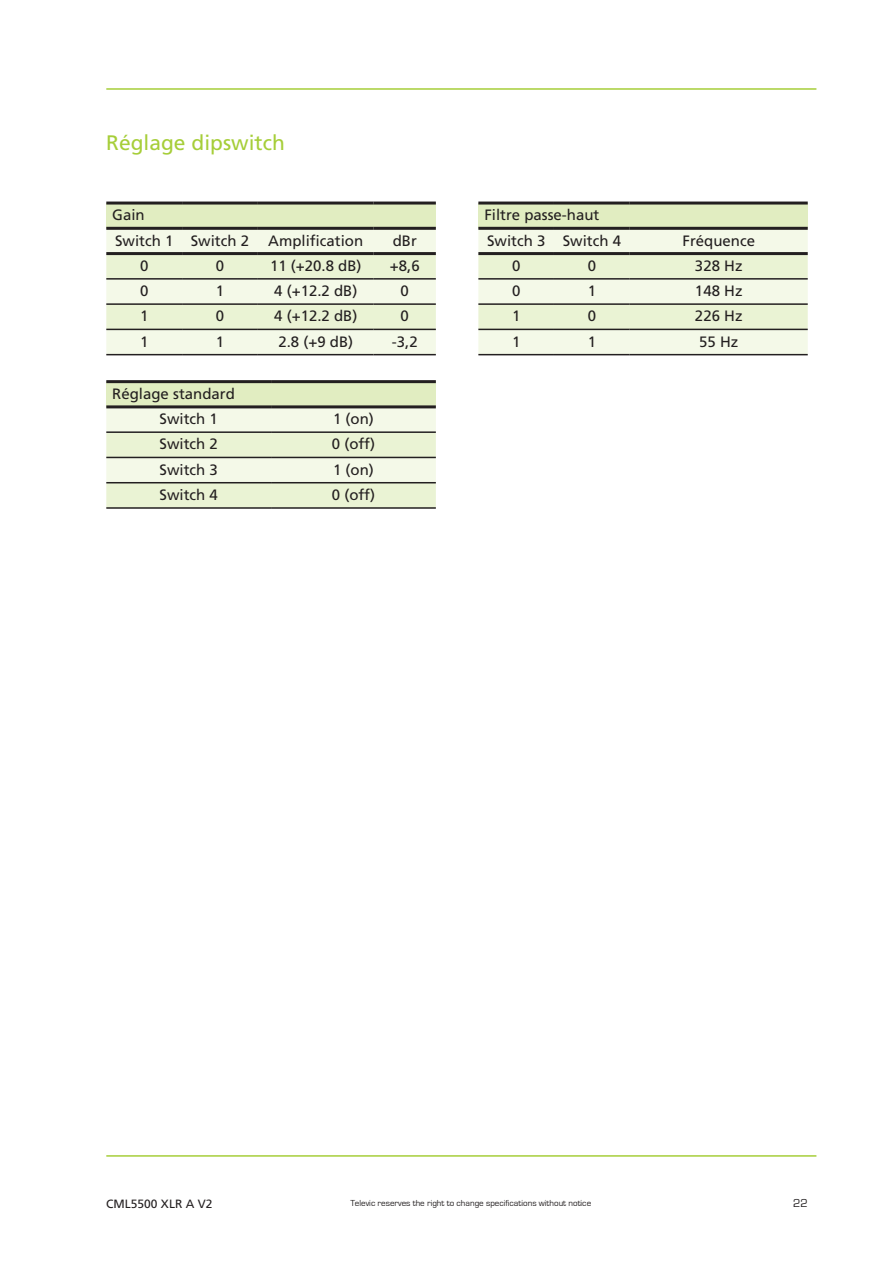
<style>
.page{position:relative;width:893px;height:1263px;background:#fff}
.page>*{position:absolute;margin:0;border:0;box-sizing:border-box;transform-origin:0 0}
.t1{font:21px "Frutiger LT";color:#a6ce39}
.t2{font:15px/25.2px "Frutiger LT";color:#231f20}
.t3{font:12px "Frutiger LT";color:#231f20}
.t4{font:12px "Eurostile";color:#231f20}
.t5{font:9px "Eurostile";color:#231f20}
</style>
<div class="page">
<hr style="left:106px;top:88px;width:710px;height:2px;background:#a6ce39">
<hr style="left:106px;top:1155px;width:710px;height:2px;background:#a6ce39">
<div style="left:106px;top:203px;width:330px;height:25px;background:#e1edc1"></div>
<svg style="left:106px;top:230px;width:330px;height:124px;background:#eef5de"></svg>
<hr style="left:106px;top:278px;width:76px;height:2px;background:#231f20">
<hr style="left:182px;top:278px;width:76px;height:2px;background:#231f20">
<hr style="left:258px;top:278px;width:116px;height:2px;background:#231f20">
<hr style="left:374px;top:278px;width:62px;height:2px;background:#231f20">
<hr style="left:106px;top:303px;width:76px;height:2px;background:#231f20">
<hr style="left:182px;top:303px;width:76px;height:2px;background:#231f20">
<hr style="left:258px;top:303px;width:116px;height:2px;background:#231f20">
<hr style="left:374px;top:303px;width:62px;height:2px;background:#231f20">
<hr style="left:106px;top:329px;width:76px;height:1px;background:#231f20">
<hr style="left:182px;top:329px;width:76px;height:1px;background:#231f20">
<hr style="left:258px;top:329px;width:116px;height:1px;background:#231f20">
<hr style="left:374px;top:329px;width:62px;height:1px;background:#231f20">
<hr style="left:106px;top:354px;width:76px;height:1px;background:#231f20">
<hr style="left:182px;top:354px;width:76px;height:1px;background:#231f20">
<hr style="left:258px;top:354px;width:116px;height:1px;background:#231f20">
<hr style="left:374px;top:354px;width:62px;height:1px;background:#231f20">
<hr style="left:106px;top:202px;width:76px;height:3px;background:#231f20">
<hr style="left:182px;top:202px;width:76px;height:3px;background:#231f20">
<hr style="left:258px;top:202px;width:116px;height:3px;background:#231f20">
<hr style="left:374px;top:202px;width:62px;height:3px;background:#231f20">
<hr style="left:106px;top:227px;width:76px;height:3px;background:#231f20">
<hr style="left:182px;top:227px;width:76px;height:3px;background:#231f20">
<hr style="left:258px;top:227px;width:116px;height:3px;background:#231f20">
<hr style="left:374px;top:227px;width:62px;height:3px;background:#231f20">
<hr style="left:106px;top:252px;width:76px;height:3px;background:#231f20">
<hr style="left:182px;top:252px;width:76px;height:3px;background:#231f20">
<hr style="left:258px;top:252px;width:116px;height:3px;background:#231f20">
<hr style="left:374px;top:252px;width:62px;height:3px;background:#231f20">
<div style="left:478px;top:203px;width:330px;height:25px;background:#e1edc1"></div>
<svg style="left:478px;top:230px;width:330px;height:124px;background:#eef5de"></svg>
<hr style="left:478px;top:278px;width:76px;height:2px;background:#231f20">
<hr style="left:554px;top:278px;width:76px;height:2px;background:#231f20">
<hr style="left:630px;top:278px;width:178px;height:2px;background:#231f20">
<hr style="left:478px;top:303px;width:76px;height:2px;background:#231f20">
<hr style="left:554px;top:303px;width:76px;height:2px;background:#231f20">
<hr style="left:630px;top:303px;width:178px;height:2px;background:#231f20">
<hr style="left:478px;top:329px;width:76px;height:1px;background:#231f20">
<hr style="left:554px;top:329px;width:76px;height:1px;background:#231f20">
<hr style="left:630px;top:329px;width:178px;height:1px;background:#231f20">
<hr style="left:478px;top:354px;width:76px;height:1px;background:#231f20">
<hr style="left:554px;top:354px;width:76px;height:1px;background:#231f20">
<hr style="left:630px;top:354px;width:178px;height:1px;background:#231f20">
<hr style="left:478px;top:202px;width:76px;height:3px;background:#231f20">
<hr style="left:554px;top:202px;width:76px;height:3px;background:#231f20">
<hr style="left:630px;top:202px;width:178px;height:3px;background:#231f20">
<hr style="left:478px;top:227px;width:76px;height:3px;background:#231f20">
<hr style="left:554px;top:227px;width:76px;height:3px;background:#231f20">
<hr style="left:630px;top:227px;width:178px;height:3px;background:#231f20">
<hr style="left:478px;top:252px;width:76px;height:3px;background:#231f20">
<hr style="left:554px;top:252px;width:76px;height:3px;background:#231f20">
<hr style="left:630px;top:252px;width:178px;height:3px;background:#231f20">
<div style="left:106px;top:382px;width:330px;height:25px;background:#e1edc1"></div>
<svg style="left:106px;top:408px;width:330px;height:99px;background:#ebf2db"></svg>
<hr style="left:106px;top:431px;width:165px;height:2px;background:#231f20">
<hr style="left:271px;top:431px;width:165px;height:2px;background:#231f20">
<hr style="left:106px;top:457px;width:165px;height:1px;background:#231f20">
<hr style="left:271px;top:457px;width:165px;height:1px;background:#231f20">
<hr style="left:106px;top:482px;width:165px;height:1px;background:#231f20">
<hr style="left:271px;top:482px;width:165px;height:1px;background:#231f20">
<hr style="left:106px;top:507px;width:165px;height:2px;background:#231f20">
<hr style="left:271px;top:507px;width:165px;height:2px;background:#231f20">
<hr style="left:106px;top:380px;width:165px;height:3px;background:#231f20">
<hr style="left:271px;top:380px;width:165px;height:3px;background:#231f20">
<hr style="left:106px;top:405px;width:165px;height:3px;background:#231f20">
<hr style="left:271px;top:405px;width:165px;height:3px;background:#231f20">
<h1 class="t1" style="left:106px;top:130px;width:180px">Réglage dipswitch</h1>
<p class="t2" style="left:112px;top:203px;width:138px">Gain<br>Switch 1 Switch 2</p>
<p class="t2" style="left:268px;top:228px;width:97px">Amplification</p>
<p class="t2" style="left:393px;top:228px;width:26px">dBr</p>
<p class="t2" style="left:140px;top:253px;width:10px">0</p>
<p class="t2" style="left:216px;top:253px;width:10px">0</p>
<p class="t2" style="left:270px;top:253px;width:93px">11 (+20.8 dB)</p>
<p class="t2" style="left:390px;top:253px;width:31px">+8,6</p>
<p class="t2" style="left:140px;top:278px;width:10px">0</p>
<p class="t2" style="left:216px;top:278px;width:10px">1</p>
<p class="t2" style="left:274px;top:278px;width:85px">4 (+12.2 dB)</p>
<p class="t2" style="left:401px;top:278px;width:10px">0</p>
<p class="t2" style="left:140px;top:304px;width:10px">1</p>
<p class="t2" style="left:216px;top:304px;width:10px">0</p>
<p class="t2" style="left:274px;top:304px;width:85px">4 (+12.2 dB)</p>
<p class="t2" style="left:401px;top:304px;width:10px">0</p>
<p class="t2" style="left:140px;top:329px;width:10px">1</p>
<p class="t2" style="left:216px;top:329px;width:10px">1</p>
<p class="t2" style="left:278px;top:329px;width:76px">2.8 (+9 dB)</p>
<p class="t2" style="left:392px;top:329px;width:27px">-3,2</p>
<p class="t2" style="left:160px;top:381px;width:77px;text-indent:-47px">Réglage standard<br>Switch 1</p>
<p class="t2" style="left:333px;top:406px;width:42px">1 (on)</p>
<p class="t2" style="left:160px;top:432px;width:60px">Switch 2</p>
<p class="t2" style="left:332px;top:432px;width:45px">0 (off)</p>
<p class="t2" style="left:160px;top:457px;width:60px">Switch 3</p>
<p class="t2" style="left:333px;top:457px;width:42px">1 (on)</p>
<p class="t2" style="left:160px;top:482px;width:60px">Switch 4</p>
<p class="t2" style="left:332px;top:482px;width:45px">0 (off)</p>
<p class="t2" style="left:484px;top:203px;width:138px">Filtre passe-haut<br>Switch 3 Switch 4</p>
<p class="t2" style="left:682px;top:228px;width:74px">Fréquence</p>
<p class="t2" style="left:512px;top:253px;width:10px">0</p>
<p class="t2" style="left:588px;top:253px;width:10px">0</p>
<p class="t2" style="left:695px;top:253px;width:49px">328 Hz</p>
<p class="t2" style="left:512px;top:278px;width:10px">0</p>
<p class="t2" style="left:588px;top:278px;width:10px">1</p>
<p class="t2" style="left:695px;top:278px;width:49px">148 Hz</p>
<p class="t2" style="left:512px;top:304px;width:10px">1</p>
<p class="t2" style="left:588px;top:304px;width:10px">0</p>
<p class="t2" style="left:695px;top:304px;width:49px">226 Hz</p>
<p class="t2" style="left:512px;top:329px;width:10px">1</p>
<p class="t2" style="left:588px;top:329px;width:10px">1</p>
<p class="t2" style="left:699px;top:329px;width:41px">55 Hz</p>
<p class="t3" style="left:106px;top:1196px;width:108px">CML5500 XLR A V2</p>
<p class="t5" style="left:350px;top:1198px;width:242px">Televic reserves the right to change specifications without notice</p>
<p class="t4" style="left:793px;top:1197px;width:16px">22</p>
</div>
